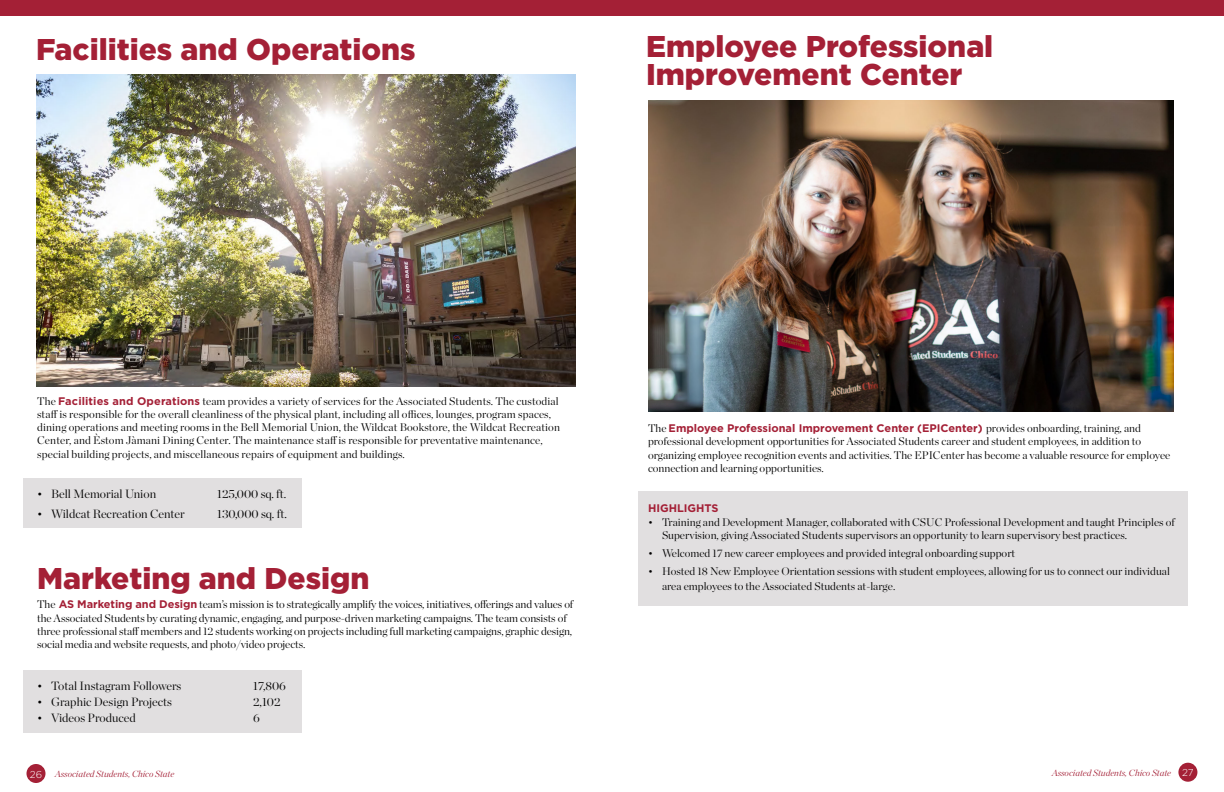
<style>
.page{position:relative;width:1224px;height:792px;background:#fff}
.page>*{position:absolute;margin:0;border:0;box-sizing:border-box;transform-origin:0 0}
.t1{font:900 30px/28px "Gotham";color:#a42036}
.t2{font:300 12px "Chronicle Display";color:#000}
.t3{font:300 11px/13.2px "Chronicle Display";color:#000}
.t4{font:700 11px "Gotham";color:#a42036}
.t5{font:300 10px "Gotham";color:#fff}
.t6{font:italic 300 9px "Chronicle Display";color:#a42036}
.s1{font-family:"Gotham";font-weight:700;color:#a42036}
.s2{font-family:"Gotham";font-style:normal;font-size:10px;color:#fff}
</style>
<div class="page">
<div style="left:23px;top:479px;width:278px;height:49px;background:#e1dfe0"></div>
<div style="left:23px;top:670px;width:278px;height:63px;background:#e1dfe0"></div>
<div style="left:612px;top:0;width:612px;height:15px;background:#a42036"></div>
<div style="left:26px;top:764px;width:20px;height:19px;background:#a42036;border-radius:50%"></div>
<div style="left:1178px;top:763px;width:19px;height:19px;background:#a42036;border-radius:50%"></div>
<div style="left:0;top:0;width:612px;height:15px;background:#a42036"></div>
<img style="left:36px;top:75px;width:540px;height:312px">
<div style="left:639px;top:491px;width:549px;height:115px;background:#e1dfe0"></div>
<img style="left:648px;top:100px;width:526px;height:312px">
<h2 class="t1" style="left:36px;top:35px;width:381px">Facilities and Operations</h2>
<h2 class="t1" style="left:646px;top:32px;width:349px">Employee Professional<br>Improvement Center</h2>
<p class="t3" style="left:37px;top:394px;width:524px">The <span class="s1">Facilities and Operations</span> team provides a variety of services for the Associated Students. The custodial staff is responsible for the overall cleanliness of the physical plant, including all offices, lounges, program spaces, dining operations and meeting rooms in the Bell Memorial Union, the Wildcat Bookstore, the Wildcat Recreation Center, and Èstom Jàmani Dining Center. The maintenance staff is responsible for preventative maintenance, special building projects, and miscellaneous repairs of equipment and buildings.</p>
<p class="t2" style="left:37px;top:485px;width:120px">• Bell Memorial Union</p>
<p class="t2" style="left:217px;top:485px;width:71px">125,000 sq. ft.</p>
<p class="t2" style="left:37px;top:504px;width:149px">• Wildcat Recreation Center</p>
<p class="t2" style="left:217px;top:504px;width:71px">130,000 sq. ft.</p>
<h2 class="t1" style="left:37px;top:564px;width:334px">Marketing and Design</h2>
<p class="t3" style="left:37px;top:597px;width:538px">The <span class="s1">AS Marketing and Design</span> team’s mission is to strategically amplify the voices, initiatives, offerings and values of the Associated Students by curating dynamic, engaging, and purpose-driven marketing campaigns. The team consists of three professional staff members and 12 students working on projects including full marketing campaigns, graphic design, social media and website requests, and photo/video projects.</p>
<p class="t2" style="left:37px;top:677px;width:146px">• Total Instagram Followers</p>
<p class="t2" style="left:253px;top:677px;width:34px">17,806</p>
<p class="t2" style="left:37px;top:693px;width:136px">• Graphic Design Projects</p>
<p class="t2" style="left:253px;top:693px;width:29px">2,102</p>
<p class="t2" style="left:37px;top:709px;width:100px">• Videos Produced</p>
<p class="t2" style="left:253px;top:709px;width:8px">6</p>
<p class="t3" style="left:648px;top:421px;width:524px">The <span class="s1">Employee Professional Improvement Center (EPICenter)</span> provides onboarding, training, and professional development opportunities for Associated Students career and student employees, in addition to organizing employee recognition events and activities. The EPICenter has become a valuable resource for employee connection and learning opportunities.</p>
<p class="t4" style="left:648px;top:501px;width:72px">HIGHLIGHTS</p>
<p class="t3" style="left:662px;top:514px;width:514px;text-indent:-14px">• Training and Development Manager, collaborated with CSUC Professional Development and taught Principles of<br>Supervision, giving Associated Students supervisors an opportunity to learn supervisory best practices.</p>
<p class="t3" style="left:648px;top:546px;width:369px">• Welcomed 17 new career employees and provided integral onboarding support</p>
<p class="t3" style="left:662px;top:563px;width:509px;line-height:14.4px;text-indent:-14px">• Hosted 18 New Employee Orientation sessions with student employees, allowing for us to connect our individual area employees to the Associated Students at-large.</p>
<p class="t5" style="left:30px;top:768px;width:14px">26</p>
<p class="t6" style="left:55px;top:767px;width:121px">Associated Students, Chico State</p>
<p class="t6" style="left:1052px;top:766px;width:143px">Associated Students, Chico State <span class="s2">27</span></p>
</div>
